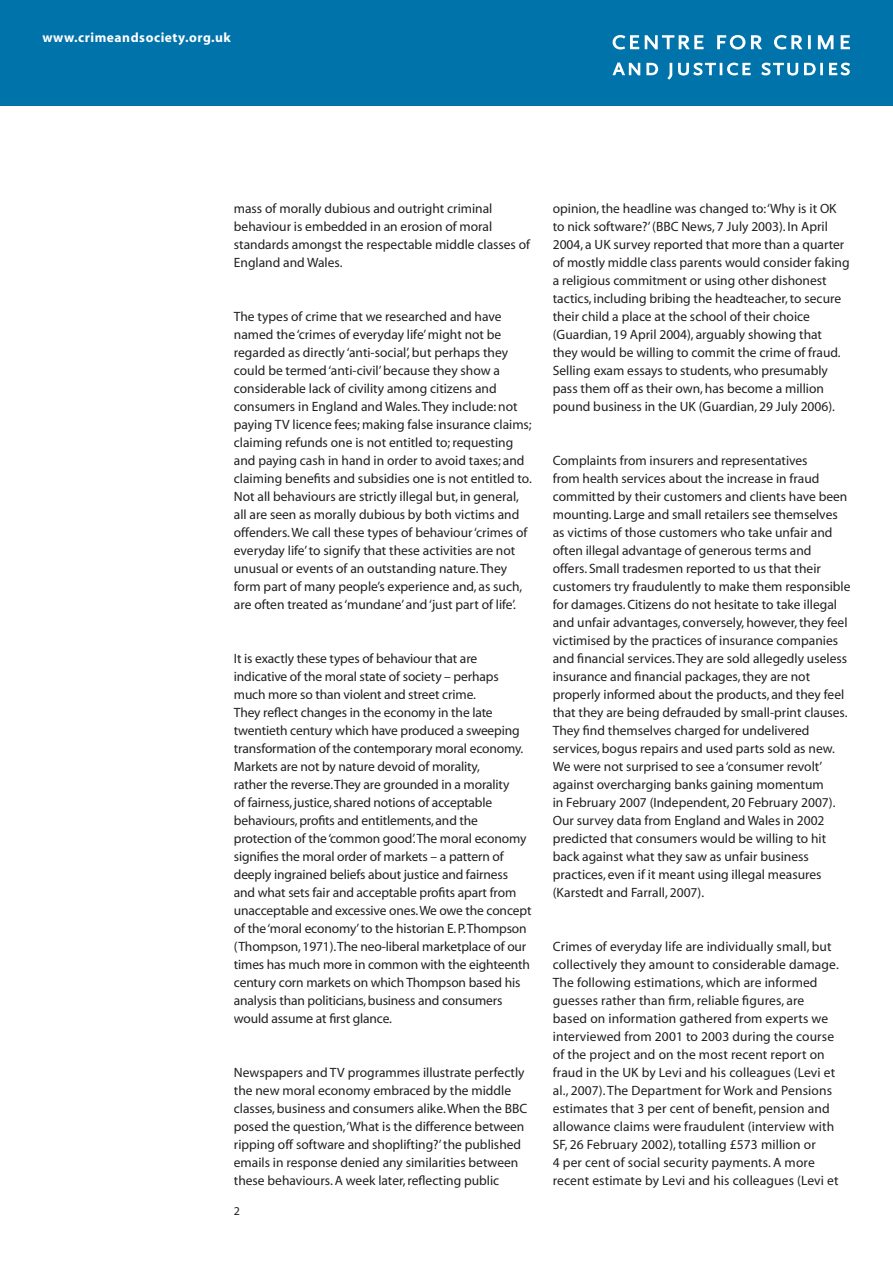
<style>
.page{position:relative;width:893px;height:1263px;background:#fff}
.page>*{position:absolute;margin:0;border:0;box-sizing:border-box;transform-origin:0 0}
.t1{font:13.5px/18px "Myriad";color:#231f20}
.t2{font:700 13.5px "Myriad";letter-spacing:.04em;color:#fff}
.t3{font:12px "Myriad";color:#231f20}
</style>
<div class="page">
<div style="left:0;top:0;width:893px;height:106px;background:#0073ab"></div>
<svg style="left:612px;top:63px;width:28px;height:12px"></svg>
<svg style="left:646px;top:63px;width:12px;height:12px"></svg>
<svg style="left:667px;top:63px;width:5px;height:17px"></svg>
<svg style="left:678px;top:63px;width:73px;height:13px"></svg>
<svg style="left:761px;top:63px;width:37px;height:13px"></svg>
<svg style="left:804px;top:63px;width:19px;height:12px"></svg>
<svg style="left:829px;top:63px;width:21px;height:12px"></svg>
<svg style="left:613px;top:35px;width:26px;height:14px"></svg>
<svg style="left:645px;top:35px;width:59px;height:14px"></svg>
<svg style="left:717px;top:35px;width:28px;height:14px"></svg>
<svg style="left:751px;top:35px;width:11px;height:14px"></svg>
<svg style="left:774px;top:35px;width:28px;height:14px"></svg>
<svg style="left:808px;top:35px;width:3px;height:14px"></svg>
<svg style="left:818px;top:35px;width:15px;height:14px"></svg>
<svg style="left:841px;top:35px;width:9px;height:14px"></svg>
<p class="t2" style="left:43px;top:31px;width:190px">www.crimeandsociety.org.uk</p>
<p class="t1" style="left:234px;top:200px;width:298px">mass of morally dubious and outright criminal behaviour is embedded in an erosion of moral standards amongst the respectable middle classes of England and Wales.</p>
<p class="t1" style="left:234px;top:308px;width:299px">The types of crime that we researched and have named the ‘crimes of everyday life’ might not be regarded as directly ‘anti-social’, but perhaps they could be termed ‘anti-civil’ because they show a considerable lack of civility among citizens and consumers in England and Wales. They include: not paying TV licence fees; making false insurance claims; claiming refunds one is not entitled to; requesting and paying cash in hand in order to avoid taxes; and claiming benefits and subsidies one is not entitled to.<br>Not all behaviours are strictly illegal but, in general, all are seen as morally dubious by both victims and offenders. We call these types of behaviour ‘crimes of everyday life’ to signify that these activities are not unusual or events of an outstanding nature. They form part of many people’s experience and, as such, are often treated as ‘mundane’ and ‘just part of life’.</p>
<p class="t1" style="left:234px;top:650px;width:299px">It is exactly these types of behaviour that are indicative of the moral state of society – perhaps much more so than violent and street crime.<br>They reflect changes in the economy in the late twentieth century which have produced a sweeping transformation of the contemporary moral economy.<br>Markets are not by nature devoid of morality,<br>rather the reverse. They are grounded in a morality<br>of fairness, justice, shared notions of acceptable behaviours, profits and entitlements, and the protection of the ‘common good’. The moral economy signifies the moral order of markets – a pattern of deeply ingrained beliefs about justice and fairness and what sets fair and acceptable profits apart from unacceptable and excessive ones. We owe the concept of the ‘moral economy’ to the historian E. P. Thompson (Thompson, 1971). The neo-liberal marketplace of our times has much more in common with the eighteenth century corn markets on which Thompson based his analysis than politicians, business and consumers would assume at first glance.</p>
<p class="t1" style="left:234px;top:1064px;width:295px">Newspapers and TV programmes illustrate perfectly the new moral economy embraced by the middle classes, business and consumers alike. When the BBC posed the question, ‘What is the difference between ripping off software and shoplifting?’ the published emails in response denied any similarities between these behaviours. A week later, reflecting public</p>
<p class="t3" style="left:234px;top:1205px;width:8px">2</p>
<p class="t1" style="left:553px;top:200px;width:298px">opinion, the headline was changed to: ‘Why is it OK to nick software?’ (BBC News, 7 July 2003). In April 2004, a UK survey reported that more than a quarter of mostly middle class parents would consider faking a religious commitment or using other dishonest tactics, including bribing the headteacher, to secure their child a place at the school of their choice (Guardian, 19 April 2004), arguably showing that they would be willing to commit the crime of fraud.<br>Selling exam essays to students, who presumably pass them off as their own, has become a million pound business in the UK (Guardian, 29 July 2006).</p>
<p class="t1" style="left:553px;top:452px;width:299px">Complaints from insurers and representatives<br>from health services about the increase in fraud committed by their customers and clients have been mounting. Large and small retailers see themselves as victims of those customers who take unfair and often illegal advantage of generous terms and<br>offers. Small tradesmen reported to us that their customers try fraudulently to make them responsible for damages. Citizens do not hesitate to take illegal and unfair advantages, conversely, however, they feel victimised by the practices of insurance companies and financial services. They are sold allegedly useless insurance and financial packages, they are not properly informed about the products, and they feel that they are being defrauded by small-print clauses.<br>They find themselves charged for undelivered services, bogus repairs and used parts sold as new.<br>We were not surprised to see a ‘consumer revolt’ against overcharging banks gaining momentum<br>in February 2007 (Independent, 20 February 2007).<br>Our survey data from England and Wales in 2002 predicted that consumers would be willing to hit back against what they saw as unfair business practices, even if it meant using illegal measures (Karstedt and Farrall, 2007).</p>
<p class="t1" style="left:553px;top:938px;width:287px">Crimes of everyday life are individually small, but collectively they amount to considerable damage.<br>The following estimations, which are informed guesses rather than firm, reliable figures, are based on information gathered from experts we interviewed from 2001 to 2003 during the course of the project and on the most recent report on fraud in the UK by Levi and his colleagues (Levi et al., 2007). The Department for Work and Pensions estimates that 3 per cent of benefit, pension and allowance claims were fraudulent (interview with SF, 26 February 2002), totalling £573 million or<br>4 per cent of social security payments. A more recent estimate by Levi and his colleagues (Levi et</p>
</div>
